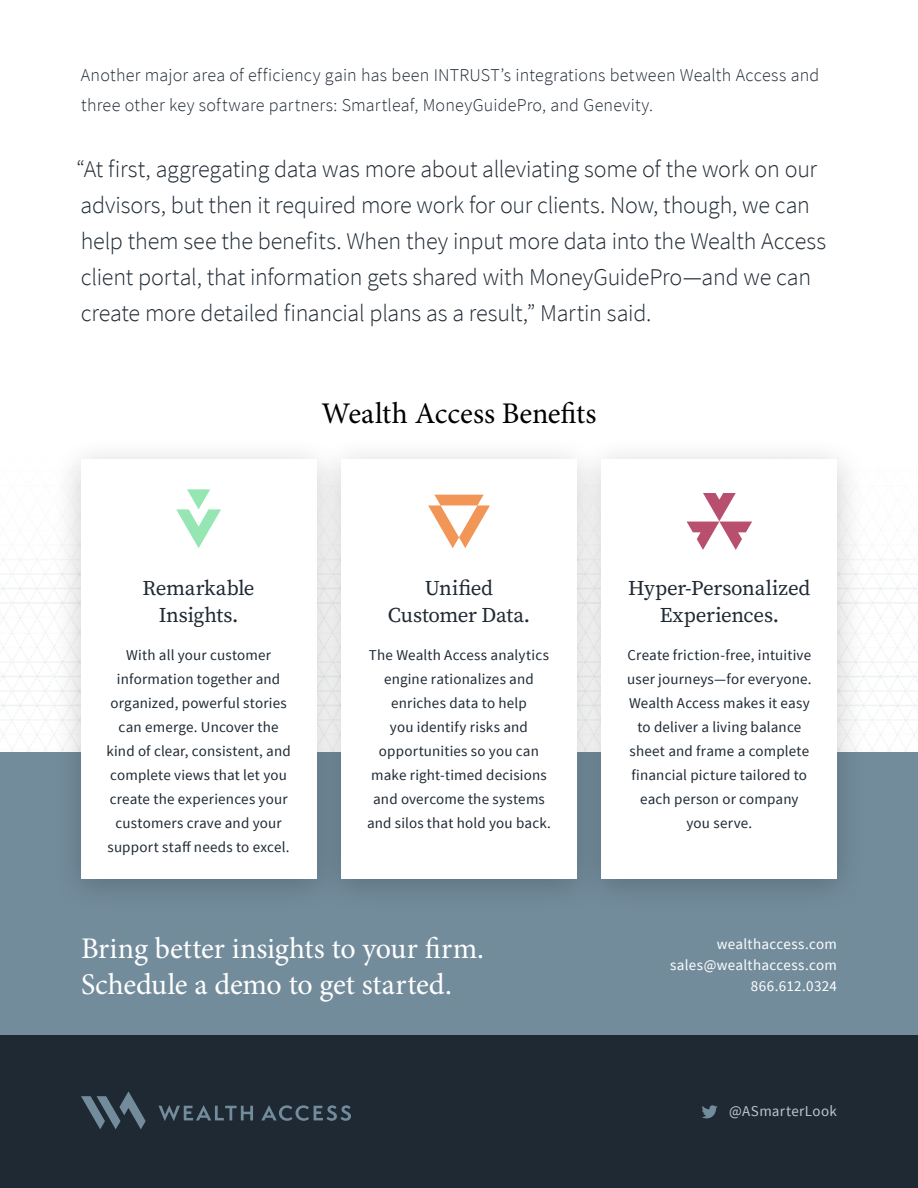
<style>
.page{position:relative;width:918px;height:1188px;background:#fff}
.page>*{position:absolute;margin:0;border:0;box-sizing:border-box;transform-origin:0 0}
.t1{font:30px/36px "Minion Pro";letter-spacing:-.005em;color:#fff}
.t2{font:30px "Minion Pro";color:#000}
.t3{font:300 24px/36px "Source Sans Pro";letter-spacing:-.01em;color:#1f2933}
.t4{font:21px/27px "Source Serif Variable";letter-spacing:-.01em;color:#1f2933;text-align:center}
.t5{font:300 18px/30px "Source Sans Pro";letter-spacing:.015em;color:#1f2933}
.t6{font:15px/24px "Source Sans Pro";letter-spacing:.01em;color:#1f2933;text-align:center}
.t7{font:15px/21px "Source Sans Pro";letter-spacing:.02em;color:#fff;text-align:right}
.t8{font:15px "Source Sans Pro";letter-spacing:.025em;color:#bac7cf}
</style>
<div class="page">
<div style="left:0;top:753px;width:918px;height:435px;background:#738c9c"></div>
<div style="left:0;top:1036px;width:918px;height:152px;background:#1f2933"></div>
<svg style="left:81px;top:1091px;width:270px;height:38px"></svg>
<div style="left:51px;top:435px;width:296px;height:481px;background:#000;opacity:.2"></div>
<div style="left:81px;top:459px;width:235px;height:420px;background:#fff"></div>
<div style="left:311px;top:435px;width:296px;height:481px;background:#000;opacity:.2"></div>
<div style="left:341px;top:459px;width:236px;height:420px;background:#fff"></div>
<div style="left:571px;top:435px;width:297px;height:481px;background:#000;opacity:.2"></div>
<div style="left:602px;top:459px;width:235px;height:420px;background:#fff"></div>
<svg style="left:428px;top:495px;width:62px;height:53px"></svg>
<svg style="left:687px;top:493px;width:65px;height:57px"></svg>
<svg style="left:176px;top:489px;width:45px;height:59px"></svg>
<svg style="left:702px;top:1105px;width:16px;height:13px"></svg>
<p class="t5" style="left:81px;top:60px;width:740px">Another major area of efficiency gain has been INTRUST’s integrations between Wealth Access and three other key software partners: Smartleaf, MoneyGuidePro, and Genevity.</p>
<p class="t3" style="left:77px;top:151px;width:751px">“At first, aggregating data was more about alleviating some of the work on our advisors, but then it required more work for our clients. Now, though, we can help them see the benefits. When they input more data into the Wealth Access client portal, that information gets shared with MoneyGuidePro—and we can create more detailed financial plans as a result,” Martin said.</p>
<h1 class="t2" style="left:322px;top:393px;width:276px">Wealth Access Benefits</h1>
<h3 class="t4" style="left:143px;top:575px;width:114px">Remarkable<br>Insights.</h3>
<p class="t6" style="left:106px;top:643px;width:186px">With all your customer information together and organized, powerful stories can emerge. Uncover the kind of clear, consistent, and complete views that let you create the experiences your customers crave and your support staff needs to excel.</p>
<h3 class="t4" style="left:388px;top:575px;width:144px">Unified<br>Customer Data.</h3>
<p class="t6" style="left:367px;top:643px;width:185px">The Wealth Access analytics engine rationalizes and enriches data to help<br>you identify risks and opportunities so you can make right-timed decisions and overcome the systems and silos that hold you back.</p>
<h1 class="t1" style="left:81px;top:930px;width:405px">Bring better insights to your firm.<br>Schedule a demo to get started.</h1>
<h3 class="t4" style="left:628px;top:575px;width:184px">Hyper-Personalized<br>Experiences.</h3>
<p class="t6" style="left:627px;top:643px;width:186px">Create friction-free, intuitive user journeys—for everyone.<br>Wealth Access makes it easy to deliver a living balance sheet and frame a complete financial picture tailored to each person or company you serve.</p>
<p class="t7" style="left:670px;top:934px;width:168px">wealthaccess.com sales@wealthaccess.com<br>866.612.0324</p>
<p class="t8" style="left:729px;top:1102px;width:109px">@ASmarterLook</p>
</div>
